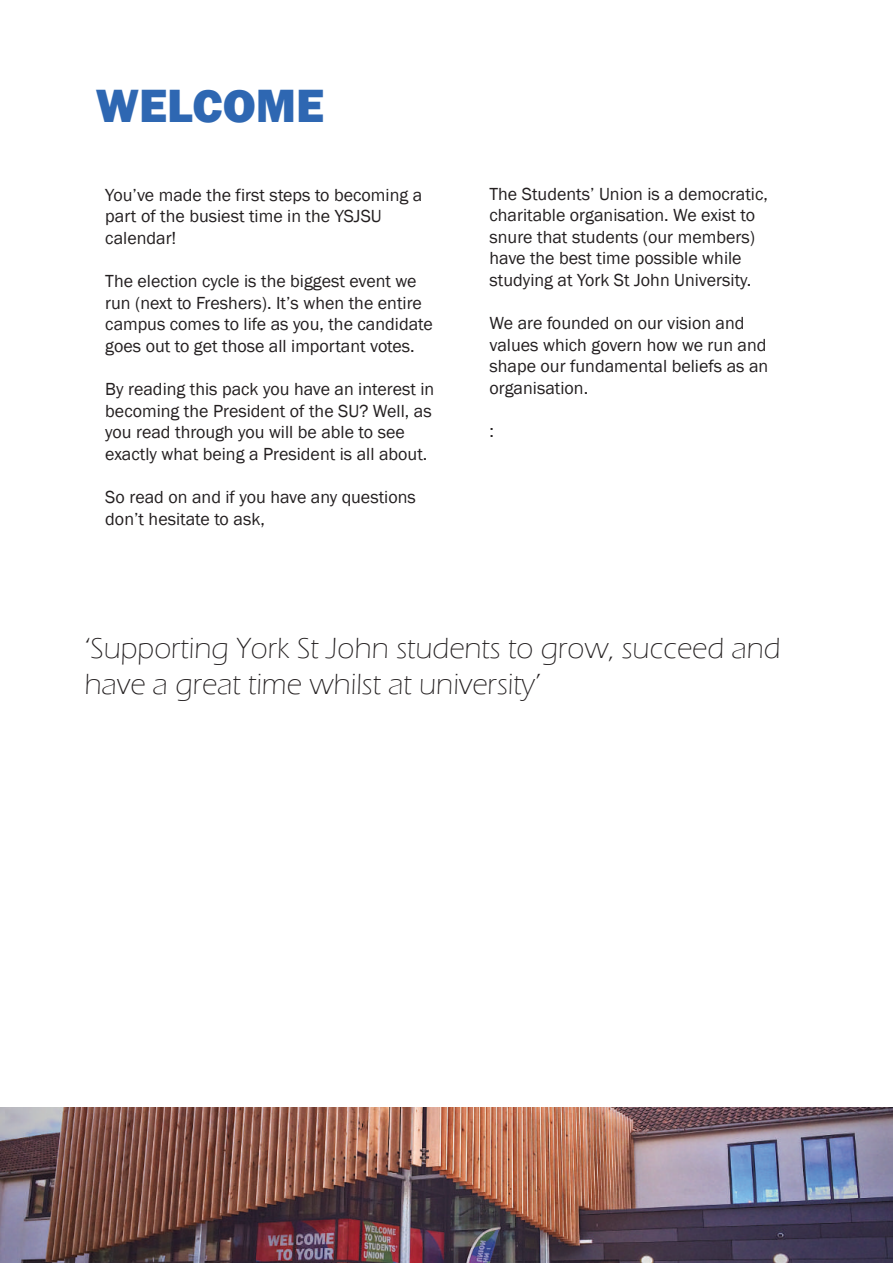
<style>
.page{position:relative;width:893px;height:1263px;background:#fff}
.page>*{position:absolute;margin:0;border:0;box-sizing:border-box;transform-origin:0 0}
.t1{font:800 48px "Franklin Gothic";color:#2e67b2}
.t2{font:300 30px/36px "Eras ITC";color:#231f20}
.t3{font:18px/21.6px "Franklin Gothic";color:#231f20}
</style>
<div class="page">
<img style="left:0;top:1108px;width:893px;height:155px">
<h1 class="t1" style="left:96px;top:75px;width:230px">WELCOME</h1>
<p class="t3" style="left:105px;top:184px;width:319px">You’ve made the first steps to becoming a part of the busiest time in the YSJSU calendar!</p>
<p class="t3" style="left:105px;top:271px;width:329px">The election cycle is the biggest event we run (next to Freshers). It’s when the entire campus comes to life as you, the candidate goes out to get those all important votes.</p>
<p class="t3" style="left:105px;top:379px;width:331px">By reading this pack you have an interest in becoming the President of the SU? Well, as you read through you will be able to see exactly what being a President is all about.</p>
<p class="t3" style="left:105px;top:487px;width:312px">So read on and if you have any questions don’t hesitate to ask,</p>
<p class="t3" style="left:489px;top:183px;width:280px">The Students’ Union is a democratic, charitable organisation. We exist to snure that students (our members) have the best time possible while studying at York St John University.</p>
<p class="t3" style="left:489px;top:313px;width:280px">We are founded on our vision and values which govern how we run and shape our fundamental beliefs as an organisation.</p>
<p class="t3" style="left:489px;top:421px;width:6px">:</p>
<h2 class="t2" style="left:85px;top:631px;width:698px">‘Supporting York St John students to grow, succeed and have a great time whilst at university’</h2>
</div>
